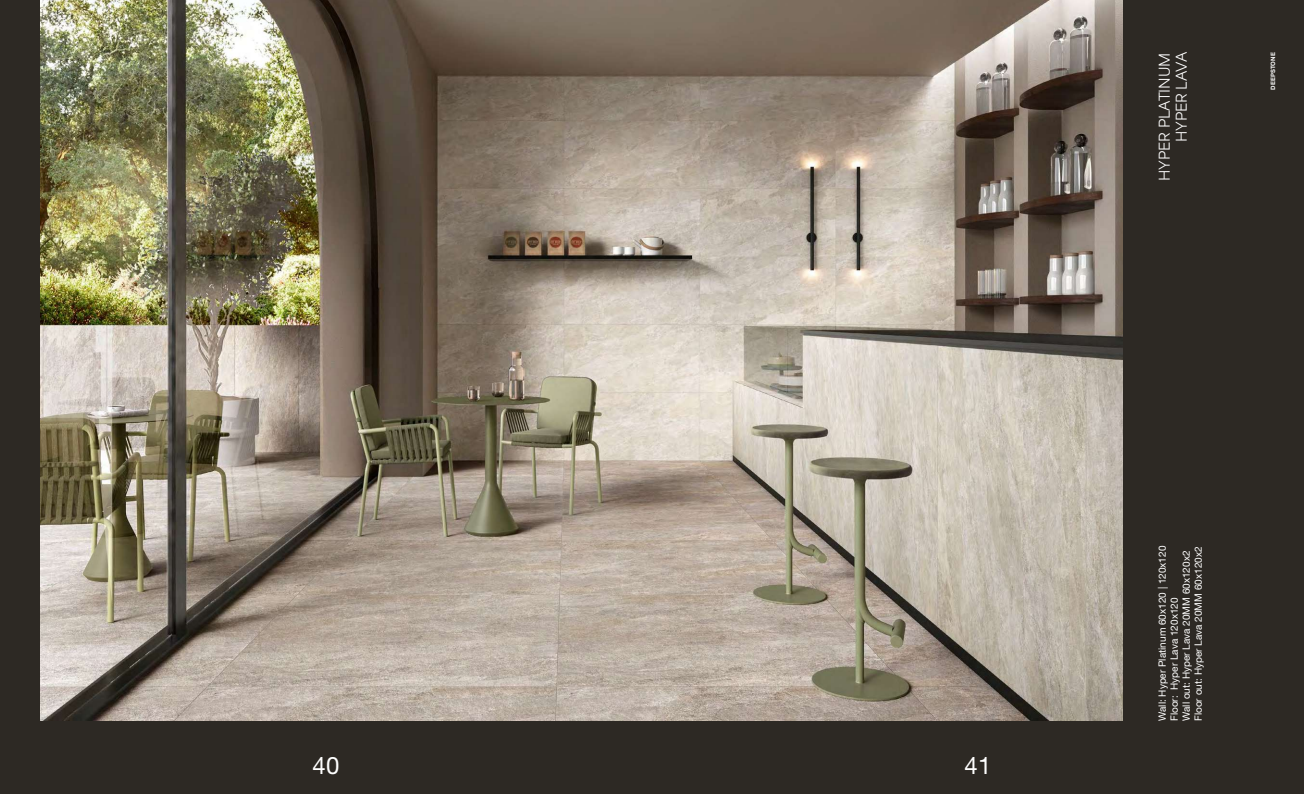
<style>
.page{position:relative;width:1304px;height:794px;background:#fff}
.page>*{position:absolute;margin:0;border:0;box-sizing:border-box;transform-origin:0 0}
.t1{font:24px "Helvetica Neue LT Std";color:#fff}
.t2{font:14px/16.8px "Area";color:#fff;text-align:right}
.t3{font:10px/12px "Helvetica Neue LT Com";color:#fff}
.t4{font:700 6px "Helvetica Neue LT Std";letter-spacing:.01em;color:#fff}
</style>
<div class="page">
<div style="left:652px;top:0;width:652px;height:794px;background:#2d2924"></div>
<div style="left:0;top:0;width:652px;height:794px;background:#2d2924"></div>
<img style="left:40px;top:0;width:1083px;height:721px">
<h1 class="t1" style="left:313px;top:751px;width:28px">40</h1>
<h1 class="t1" style="left:964px;top:751px;width:28px">41</h1>
<h2 class="t2" style="left:1156px;top:181px;width:131px;rotate:-90deg">HYPER PLATINUM<br>HYPER LAVA</h2>
<p class="t4" style="left:1269px;top:90px;width:39px;rotate:-90deg">DEEPSTONE</p>
<p class="t3" style="left:1156px;top:721px;width:177px;rotate:-90deg">Wall: Hyper Platinum 60x120 | 120x120<br>Floor: Hyper Lava 120x120<br>Wall out: Hyper Lava 20MM 60x120x2<br>Floor out: Hyper Lava 20MM 60x120x2</p>
</div>
